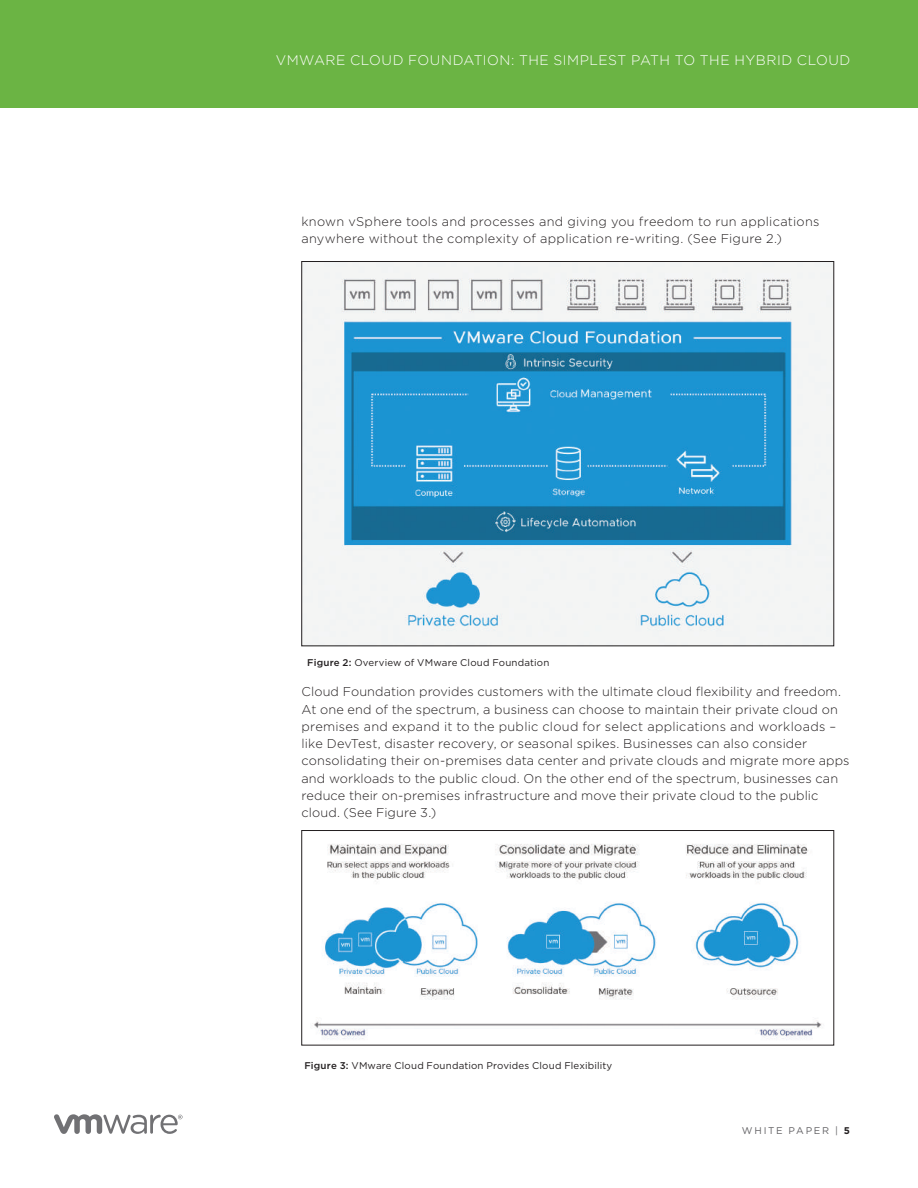
<style>
.page{position:relative;width:918px;height:1188px;background:#fff}
.page>*{position:absolute;margin:0;border:0;box-sizing:border-box;transform-origin:0 0}
.t1{font:300 13.8px "Gotham";letter-spacing:.035em;color:#fff}
.t2{font:300 12.75px/17.2px "Gotham";letter-spacing:.01em;color:#231f20}
.t3{font:9.75px "Gotham";letter-spacing:.015em;color:#231f20}
.t4{font:9.75px "Gotham";letter-spacing:.175em;color:#636265}
.s1{font-weight:500}
.s2{font-weight:700;color:#231f20}
</style>
<div class="page">
<div style="left:0;top:0;width:918px;height:108px;background:#6bb444"></div>
<svg style="left:54px;top:1114px;width:129px;height:20px"></svg>
<img style="left:304px;top:263px;width:528px;height:381px">
<img style="left:312px;top:844px;width:510px;height:196px">
<div style="left:302px;top:830px;width:532px;height:215px;border:1px solid #231f20"></div>
<p class="t1" style="left:276px;top:51px;width:576px">VMWARE CLOUD FOUNDATION: THE SIMPLEST PATH TO THE HYBRID CLOUD</p>
<p class="t2" style="left:302px;top:213px;width:519px">known vSphere tools and processes and giving you freedom to run applications anywhere without the complexity of application re-writing. (See Figure 2.)</p>
<p class="t3" style="left:307px;top:656px;width:244px"><span class="s1">Figure 2:</span> Overview of VMware Cloud Foundation</p>
<p class="t2" style="left:302px;top:683px;width:550px">Cloud Foundation provides customers with the ultimate cloud flexibility and freedom.<br>At one end of the spectrum, a business can choose to maintain their private cloud on premises and expand it to the public cloud for select applications and workloads – like DevTest, disaster recovery, or seasonal spikes. Businesses can also consider consolidating their on-premises data center and private clouds and migrate more apps and workloads to the public cloud. On the other end of the spectrum, businesses can reduce their on-premises infrastructure and move their private cloud to the public cloud. (See Figure 3.)</p>
<p class="t3" style="left:304px;top:1059px;width:309px"><span class="s1">Figure 3:</span> VMware Cloud Foundation Provides Cloud Flexibility</p>
<p class="t4" style="left:742px;top:1125px;width:110px">WHITE PAPER | <span class="s2">5</span></p>
</div>
